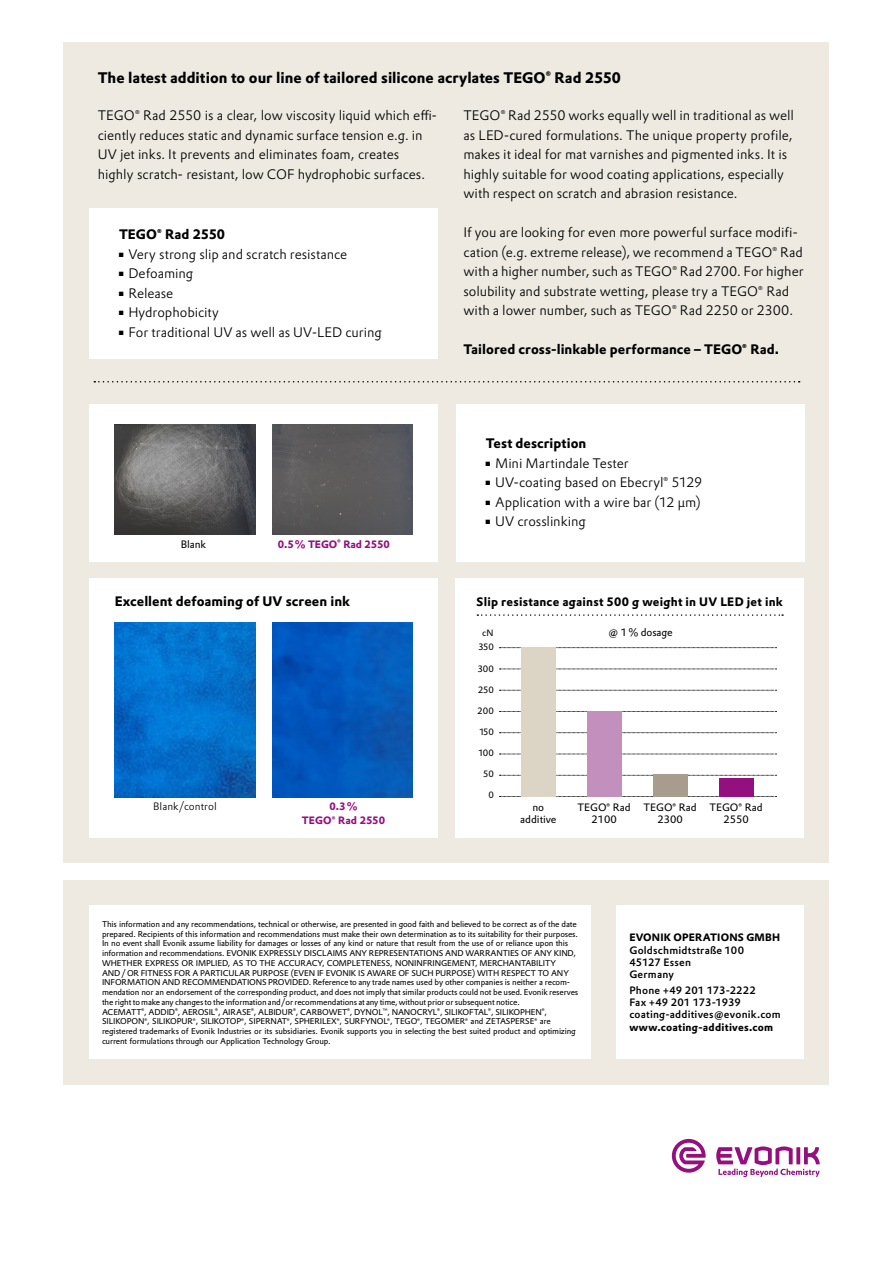
<style>
.page{position:relative;width:893px;height:1263px;background:#fff}
.page>*{position:absolute;margin:0;border:0;box-sizing:border-box;transform-origin:0 0}
.t1{font:700 15px "Evonik Prokyon";color:#000}
.t2{font:300 13.5px/19.5px "Evonik Prokyon";color:#000}
.t3{font:700 13.5px "Evonik Prokyon";color:#000}
.t4{font:700 12px "Evonik Prokyon";letter-spacing:.02em;color:#000}
.t5{font:500 10.5px/12px "Evonik Prokyon";letter-spacing:.02em;color:#000}
.t6{font:10.5px/12px "Evonik Prokyon";color:#000;text-align:center}
.t7{font:700 10.5px "Evonik Prokyon";letter-spacing:.02em;color:#000}
.t8{font:700 10.5px/13.5px "Evonik Prokyon";letter-spacing:.01em;color:#94107f;text-align:center}
.t9{font:700 10.5px "Evonik Prokyon";letter-spacing:-.01em;color:#94107f}
.t10{font:300 10.5px "Evonik Prokyon";letter-spacing:.01em;color:#000}
.t11{font:9px "Evonik Prokyon";letter-spacing:.025em;color:#000}
.t12{font:8.25px/9.8px "Evonik Prokyon";letter-spacing:-.015em;color:#000}
</style>
<div class="page">
<svg style="left:716px;top:1146px;width:104px;height:31px"></svg>
<svg style="left:672px;top:1139px;width:34px;height:34px"></svg>
<div style="left:64px;top:43px;width:765px;height:820px;background:#eeeae1"></div>
<div style="left:64px;top:880px;width:765px;height:204px;background:#eeeae1"></div>
<div style="left:89px;top:906px;width:502px;height:153px;background:#fff"></div>
<div style="left:617px;top:906px;width:187px;height:153px;background:#fff"></div>
<div style="left:89px;top:208px;width:349px;height:151px;background:#fff"></div>
<div style="left:455px;top:578px;width:349px;height:260px;background:#fff"></div>
<div style="left:89px;top:578px;width:349px;height:260px;background:#fff"></div>
<img style="left:115px;top:623px;width:140px;height:174px">
<img style="left:272px;top:623px;width:140px;height:174px">
<svg style="left:499px;top:647px;width:277px;height:150px"></svg>
<svg style="left:477px;top:614px;width:306px;height:2px"></svg>
<div style="left:521px;top:647px;width:34px;height:150px;background:#dcd5c6"></div>
<div style="left:587px;top:711px;width:34px;height:86px;background:#c38fbd"></div>
<div style="left:653px;top:774px;width:34px;height:23px;background:#a89d8d"></div>
<div style="left:719px;top:779px;width:34px;height:18px;background:#94107f"></div>
<div style="left:456px;top:404px;width:349px;height:157px;background:#fff"></div>
<svg style="left:94px;top:381px;width:706px;height:1px"></svg>
<div style="left:89px;top:404px;width:349px;height:157px;background:#fff"></div>
<img style="left:115px;top:424px;width:140px;height:110px">
<img style="left:272px;top:424px;width:140px;height:110px">
<h1 class="t1" style="left:98px;top:66px;width:525px">The latest addition to our line of tailored silicone acrylates TEGO<sup>®</sup> Rad 2550</h1>
<h2 class="t2" style="left:98px;top:105px;width:341px">TEGO<sup>®</sup> Rad 2550 is a clear, low viscosity liquid which effi&shy;ciently reduces static and dynamic surface tension e.g. in UV jet inks. It prevents and eliminates foam, creates highly scratch- resistant, low COF hydrophobic surfaces.</h2>
<p class="t2" style="left:463px;top:105px;width:332px">TEGO<sup>®</sup> Rad 2550 works equally well in traditional as well as LED-cured formulations. The unique property profile, makes it ideal for mat varnishes and pigmented inks. It is highly suitable for wood coating applications, especially with respect on scratch and abrasion resistance.</p>
<p class="t2" style="left:463px;top:222px;width:342px">If you are looking for even more powerful surface modifi&shy;cation (e.g. extreme release), we recommend a TEGO<sup>®</sup> Rad with a higher number, such as TEGO<sup>®</sup> Rad 2700. For higher solubility and substrate wetting, please try a TEGO<sup>®</sup> Rad with a lower number, such as TEGO<sup>®</sup> Rad 2250 or 2300.</p>
<h2 class="t3" style="left:463px;top:338px;width:317px">Tailored cross-linkable performance – TEGO<sup>®</sup> Rad.</h2>
<h2 class="t3" style="left:119px;top:224px;width:108px">TEGO<sup>®</sup> Rad 2550</h2>
<h2 class="t2" style="left:119px;top:243px;width:230px"><sup>■</sup> Very strong slip and scratch resistance</h2>
<h2 class="t2" style="left:119px;top:263px;width:76px"><sup>■</sup> Defoaming</h2>
<h2 class="t2" style="left:119px;top:282px;width:56px"><sup>■</sup> Release</h2>
<h2 class="t2" style="left:119px;top:302px;width:101px"><sup>■</sup> Hydrophobicity</h2>
<h2 class="t2" style="left:119px;top:321px;width:264px"><sup>■</sup> For traditional UV as well as UV-LED curing</h2>
<p class="t6" style="left:181px;top:537px;width:27px">Blank</p>
<p class="t9" style="left:278px;top:535px;width:113px">0.5% TEGO<sup>®</sup> Rad 2550</p>
<h2 class="t3" style="left:486px;top:433px;width:102px">Test description</h2>
<h2 class="t2" style="left:486px;top:453px;width:144px"><sup>■</sup> Mini Martindale Tester</h2>
<h2 class="t2" style="left:486px;top:472px;width:218px"><sup>■</sup> UV-coating based on Ebecryl<sup>®</sup> 5129</h2>
<h2 class="t2" style="left:486px;top:492px;width:217px"><sup>■</sup> Application with a wire bar (12 μm)</h2>
<h2 class="t2" style="left:486px;top:511px;width:102px"><sup>■</sup> UV crosslinking</h2>
<h2 class="t3" style="left:115px;top:591px;width:237px">Excellent defoaming of UV screen ink</h2>
<h3 class="t4" style="left:477px;top:592px;width:308px">Slip resistance against 500 g weight in UV LED jet ink</h3>
<p class="t11" style="left:479px;top:640px;width:16px">350</p>
<p class="t11" style="left:478px;top:661px;width:17px">300</p>
<p class="t11" style="left:479px;top:683px;width:17px">250</p>
<p class="t11" style="left:478px;top:704px;width:17px">200</p>
<p class="t11" style="left:480px;top:725px;width:16px">150</p>
<p class="t11" style="left:479px;top:746px;width:16px">100</p>
<p class="t11" style="left:484px;top:767px;width:12px">50</p>
<p class="t11" style="left:488px;top:788px;width:7px">0</p>
<p class="t6" style="left:520px;top:801px;width:38px">no additive</p>
<p class="t6" style="left:578px;top:801px;width:55px">TEGO<sup>®</sup> Rad<br>2100</p>
<p class="t6" style="left:643px;top:801px;width:55px">TEGO<sup>®</sup> Rad<br>2300</p>
<p class="t6" style="left:709px;top:801px;width:55px">TEGO<sup>®</sup> Rad<br>2550</p>
<p class="t11" style="left:482px;top:625px;width:13px">cN</p>
<p class="t6" style="left:608px;top:625px;width:66px">@ 1% dosage</p>
<p class="t10" style="left:153px;top:798px;width:65px">Blank/control</p>
<p class="t8" style="left:302px;top:799px;width:85px">0.3%<br>TEGO<sup>®</sup> Rad 2550</p>
<p class="t12" style="left:102px;top:918px;width:478px">This information and any recommendations, technical or otherwise, are presented in good faith and believed to be correct as of the date prepared. Recipients of this information and recommendations must make their own determination as to its suitability for their purposes.<br>In no event shall Evonik assume liability for damages or losses of any kind or nature that result from the use of or reliance upon this information and recommendations. EVONIK EXPRESSLY DISCLAIMS ANY REPRESENTATIONS AND WARRANTIES OF ANY KIND, WHETHER EXPRESS OR IMPLIED, AS TO THE ACCURACY, COMPLETENESS, NONINFRINGEMENT, MERCHANTABILITY AND/OR FITNESS FOR A PARTICULAR PURPOSE (EVEN IF EVONIK IS AWARE OF SUCH PURPOSE) WITH RESPECT TO ANY INFORMATION AND RECOMMENDATIONS PROVIDED. Reference to any trade names used by other companies is neither a recom&shy;mendation nor an endorsement of the corresponding product, and does not imply that similar products could not be used. Evonik reserves the right to make any changes to the information and/or recommendations at any time, without prior or subsequent notice.<br>ACEMATT<sup>®</sup>, ADDID<sup>®</sup>, AEROSIL<sup>®</sup>, AIRASE<sup>®</sup>, ALBIDUR<sup>®</sup>, CARBOWET<sup>®</sup>, DYNOL<sup>™</sup>, NANOCRYL<sup>®</sup>, SILIKOFTAL<sup>®</sup>, SILIKOPHEN<sup>®</sup>, SILIKOPON<sup>®</sup>, SILIKOPUR<sup>®</sup>, SILIKOTOP<sup>®</sup>, SIPERNAT<sup>®</sup>, SPHERILEX<sup>®</sup>, SURFYNOL<sup>®</sup>, TEGO<sup>®</sup>, TEGOMER<sup>®</sup> and ZETASPERSE<sup>®</sup> are registered trademarks of Evonik Industries or its subsidiaries. Evonik supports you in selecting the best suited product and optimizing current formulations through our Application Technology Group.</p>
<p class="t7" style="left:629px;top:929px;width:152px">EVONIK OPERATIONS GMBH</p>
<p class="t5" style="left:629px;top:943px;width:116px">Goldschmidtstraße 100<br>45127 Essen<br>Germany</p>
<p class="t5" style="left:629px;top:984px;width:153px">Phone +49 201 173-2222<br>Fax +49 201 173-1939 coating-additives@evonik.com</p>
<p class="t7" style="left:629px;top:1019px;width:145px">www.coating-additives.com</p>
</div>
